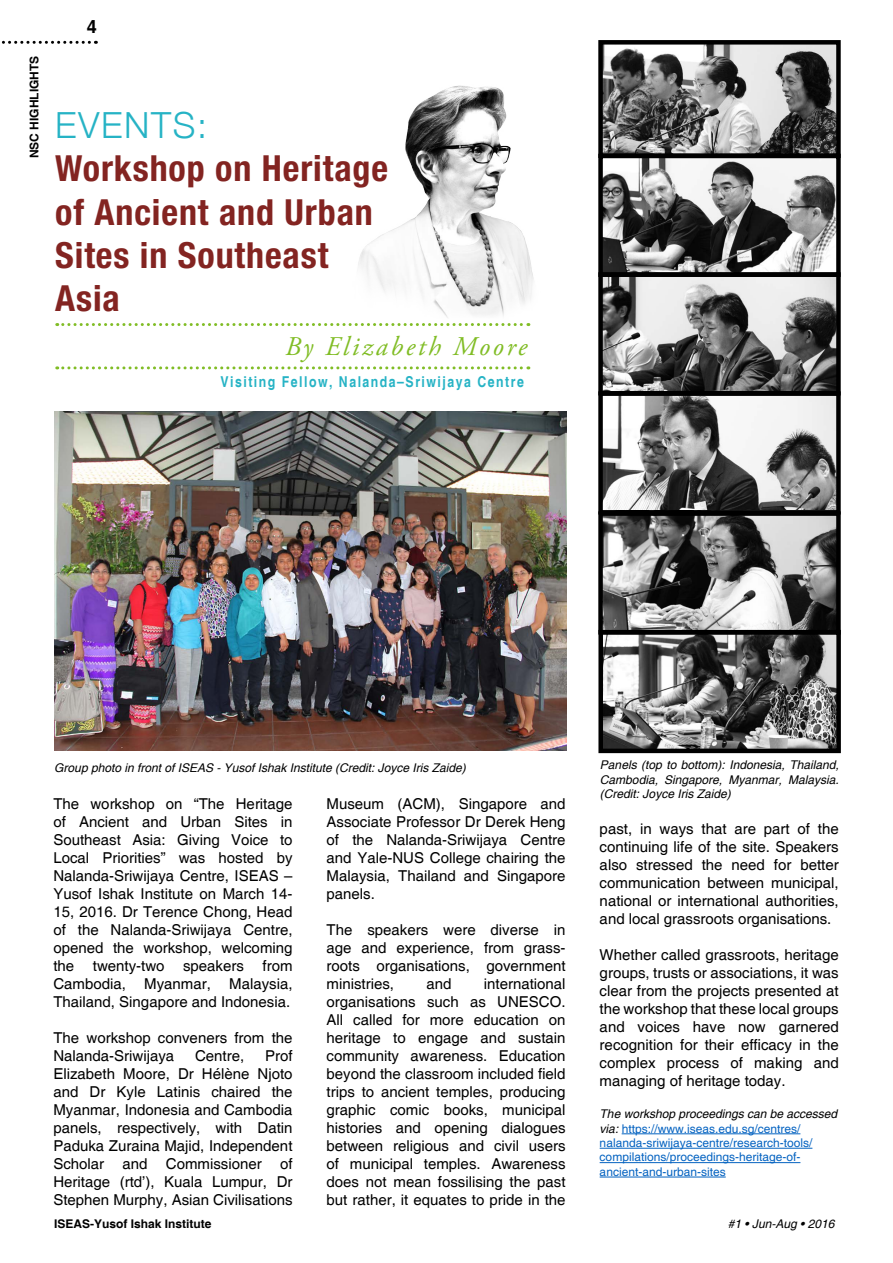
<style>
.page{position:relative;width:893px;height:1263px;background:#fff}
.page>*{position:absolute;margin:0;border:0;box-sizing:border-box;transform-origin:0 0}
.t1{font:700 condensed 36px/43.2px "Helvetica Neue LT Std";letter-spacing:.025em;color:#832421}
.t2{font:300 36px "Helvetica Neue";letter-spacing:.045em;color:#26b3c5}
.t3{font:italic 27px "Adobe Garamond Pro";letter-spacing:.1em;color:#81bd26}
.t4{font:700 18px "Helvetica";color:#000}
.t5{font:15px/18px "Helvetica";color:#000;text-align:justify}
.t6{font:700 condensed 15px "Helvetica";letter-spacing:.1em;color:#26b3c5}
.t7{font:italic 12px/14.4px "Helvetica";color:#000;text-align:justify}
.t8{font:12px/14.4px "Helvetica";color:#0563c1}
.t9{font:700 12px "Helvetica";color:#000}
.s1{font-style:italic;color:#000}
</style>
<div class="page">
<img style="left:603px;top:277px;width:233px;height:113px">
<img style="left:603px;top:396px;width:233px;height:234px">
<img style="left:603px;top:635px;width:233px;height:113px">
<img style="left:603px;top:45px;width:233px;height:108px">
<img style="left:603px;top:159px;width:233px;height:113px">
<img style="left:54px;top:411px;width:512px;height:339px">
<img style="left:358px;top:85px;width:176px;height:242px">
<div style="left:598px;top:40px;width:243px;height:118px;border:4px solid #000"></div>
<div style="left:598px;top:154px;width:243px;height:123px;border:4px solid #000"></div>
<div style="left:598px;top:272px;width:243px;height:123px;border:4px solid #000"></div>
<div style="left:598px;top:391px;width:243px;height:124px;border:4px solid #000"></div>
<div style="left:598px;top:511px;width:243px;height:124px;border:4px solid #000"></div>
<div style="left:598px;top:630px;width:243px;height:123px;border:4px solid #000"></div>
<svg style="left:2px;top:41px;width:87px;height:3px"></svg>
<svg style="left:57px;top:323px;width:472px;height:3px"></svg>
<svg style="left:57px;top:366px;width:472px;height:3px"></svg>
<hr style="left:622px;top:1133px;width:178px;height:1px;background:#0563c1">
<hr style="left:600px;top:1148px;width:212px;height:1px;background:#0563c1">
<hr style="left:600px;top:1162px;width:200px;height:1px;background:#0563c1">
<hr style="left:600px;top:1177px;width:126px;height:1px;background:#0563c1">
<p class="t9" style="left:27px;top:158px;width:104px;rotate:-90deg">NSC HIGHLIGHTS</p>
<p class="t4" style="left:87px;top:16px;width:12px">4</p>
<h1 class="t2" style="left:55px;top:103px;width:153px">EVENTS:</h1>
<h1 class="t1" style="left:55px;top:146px;width:334px">Workshop on Heritage of Ancient and Urban<br>Sites in Southeast<br>Asia</h1>
<h2 class="t3" style="left:285px;top:330px;width:243px">By Elizabeth Moore</h2>
<p class="t6" style="left:220px;top:372px;width:305px">Visiting Fellow, Nalanda–Sriwijaya Centre</p>
<p class="t7" style="left:54px;top:761px;width:413px">Group photo in front of ISEAS - Yusof Ishak Institute (Credit: Joyce Iris Zaide)</p>
<p class="t5" style="left:53px;top:795px;width:241px">The workshop on “The Heritage of Ancient and Urban Sites in Southeast Asia: Giving Voice to Local Priorities” was hosted by Nalanda-Sriwijaya Centre, ISEAS – Yusof Ishak Institute on March 14- 15, 2016. Dr Terence Chong, Head of the Nalanda-Sriwijaya Centre, opened the workshop, welcoming the twenty-two speakers from Cambodia, Myanmar, Malaysia, Thailand, Singapore and Indonesia.</p>
<p class="t5" style="left:53px;top:1029px;width:241px">The workshop conveners from the<br>Nalanda-Sriwijaya</p>
<p class="t5" style="left:327px;top:795px;width:241px">Museum (ACM), Singapore and Associate Professor Dr Derek Heng of the Nalanda-Sriwijaya Centre and Yale-NUS College chairing the Malaysia, Thailand and Singapore panels.</p>
<p class="t5" style="left:327px;top:921px;width:241px">The speakers were diverse in age and experience, from grass&shy;roots organisations, government ministries,</p>
<p class="t5" style="left:327px;top:975px;width:241px;text-indent:157px">international organisations such as UNESCO.<br>All called for more education on heritage to engage and sustain community awareness. Education beyond the classroom included field trips to ancient temples, producing graphic comic books, municipal histories and opening dialogues between religious and civil users of municipal temples. Awareness does not mean fossilising the past but rather, it equates to pride in the</p>
<p class="t5" style="left:426px;top:975px;width:27px">and</p>
<p class="t5" style="left:195px;top:1047px;width:51px">Centre,</p>
<p class="t5" style="left:53px;top:1047px;width:241px;text-indent:212px">Prof Elizabeth Moore, Dr Hélène Njoto and Dr Kyle Latinis chaired the Myanmar, Indonesia and Cambodia panels, respectively, with Datin Paduka Zuraina Majid, Independent Scholar and Commissioner of Heritage (rtd’), Kuala Lumpur, Dr Stephen Murphy, Asian Civilisations</p>
<p class="t7" style="left:600px;top:758px;width:240px">Panels (top to bottom): Indonesia, Thailand, Cambodia, Singapore, Myanmar, Malaysia. (Credit: Joyce Iris Zaide)</p>
<p class="t5" style="left:600px;top:820px;width:241px">past, in ways that are part of the continuing life of the site. Speakers also stressed the need for better communication between municipal, national or international authorities, and local grassroots organisations.</p>
<p class="t5" style="left:600px;top:946px;width:241px">Whether called grassroots, heritage groups, trusts or associations, it was clear from the projects presented at the workshop that these local groups and voices have now garnered recognition for their efficacy in the complex process of making and managing of heritage today.</p>
<p class="t8" style="left:600px;top:1107px;width:239px"><span class="s1">The workshop proceedings can be accessed via:</span> https://www.iseas.edu.sg/centres/ nalanda-sriwijaya-centre/research-tools/ compilations/proceedings-heritage-of&shy;ancient-and-urban-sites</p>
<p class="t9" style="left:54px;top:1217px;width:159px">ISEAS-Yusof Ishak Institute</p>
<p class="t7" style="left:728px;top:1217px;width:108px">#1 • Jun-Aug • 2016</p>
</div>
